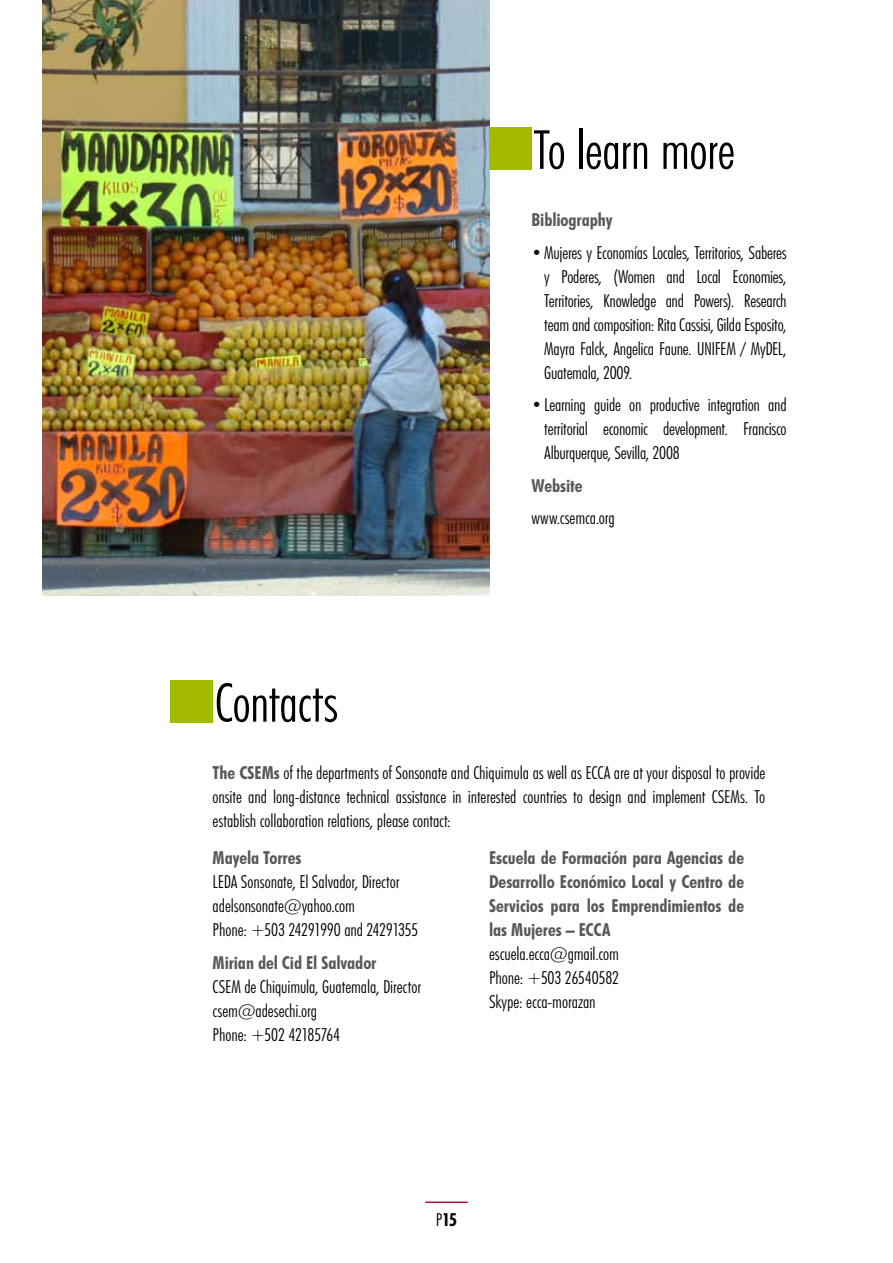
<style>
.page{position:relative;width:893px;height:1263px;background:#fff}
.page>*{position:absolute;margin:0;border:0;box-sizing:border-box;transform-origin:0 0}
.t1{font:300 condensed 54px "Futura BT";letter-spacing:-.015em;color:#000}
.t2{font:300 condensed 18px/24px "Futura BT";letter-spacing:-.005em;color:#000;text-align:justify}
.t3{font:700 condensed 18px/24px "Futura BT";letter-spacing:-.005em;color:#58585a;text-align:justify}
.t4{font:700 condensed 18px "Futura BT";color:#000}
.s1{font-weight:700;color:#58585a}
.s2{font-weight:300}
</style>
<div class="page">
<img style="left:43px;top:0;width:446px;height:595px">
<hr style="left:425px;top:1201px;width:43px;height:2px;background:#af0d4e">
<div style="left:489px;top:128px;width:42px;height:42px;background:#a4ba00"></div>
<div style="left:170px;top:680px;width:43px;height:43px;background:#a4ba00"></div>
<h1 class="t1" style="left:534px;top:117px;width:203px">To learn more</h1>
<h1 class="t1" style="left:215px;top:670px;width:124px">Contacts</h1>
<p class="t3" style="left:531px;top:208px;width:82px">Bibliography</p>
<p class="t2" style="left:544px;top:240px;width:244px;text-indent:-13px">•Mujeres y Economías Locales, Territorios, Saberes y Poderes, (Women and Local Economies, Territories, Knowledge and Powers). Research team and composition: Rita Cassisi, Gilda Esposito, Mayra Falck, Angelica Faune. UNIFEM / MyDEL, Guatemala, 2009.</p>
<p class="t2" style="left:544px;top:393px;width:244px;text-indent:-13px">•Learning guide on productive integration and territorial economic development. Francisco Alburquerque, Sevilla, 2008</p>
<p class="t3" style="left:531px;top:473px;width:52px">Website</p>
<p class="t2" style="left:531px;top:506px;width:85px">www.csemca.org</p>
<p class="t2" style="left:213px;top:761px;width:554px"><span class="s1">The CSEMs</span> of the departments of Sonsonate and Chiquimula as well as ECCA are at your disposal to provide onsite and long-distance technical assistance in interested countries to design and implement CSEMs. To establish collaboration relations, please contact:</p>
<p class="t3" style="left:213px;top:846px;width:90px">Mayela Torres</p>
<p class="t2" style="left:213px;top:870px;width:207px;text-align:left">LEDA Sonsonate, El Salvador, Director adelsonsonate@yahoo.com<br>Phone: +503 24291990 and 24291355</p>
<p class="t3" style="left:213px;top:950px;width:165px">Mirian del Cid El Salvador</p>
<p class="t2" style="left:213px;top:974px;width:210px;text-align:left">CSEM de Chiquimula, Guatemala, Director csem@adesechi.org<br>Phone: +502 42185764</p>
<p class="t3" style="left:489px;top:846px;width:257px">Escuela de Formación para Agencias de Desarrollo Económico Local y Centro de Servicios para los Emprendimientos de las Mujeres – ECCA</p>
<p class="t2" style="left:489px;top:942px;width:132px">escuela.ecca@gmail.com Phone: +503 26540582<br>Skype: ecca-morazan</p>
<p class="t4" style="left:436px;top:1208px;width:23px"><span class="s2">P</span>15</p>
</div>
